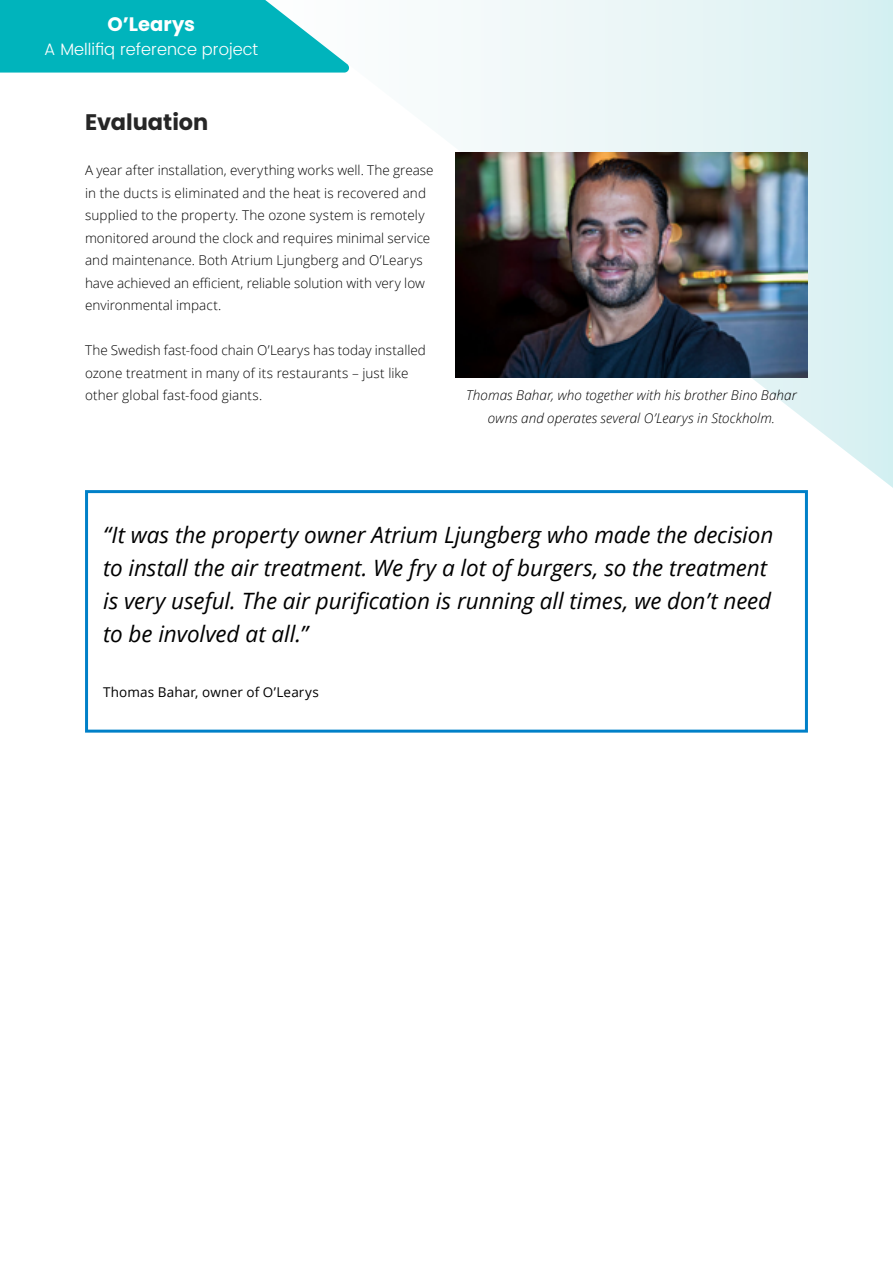
<style>
.page{position:relative;width:893px;height:1263px;background:#fff}
.page>*{position:absolute;margin:0;border:0;box-sizing:border-box;transform-origin:0 0}
.t1{font:italic 22.5px/33px "Open Sans";letter-spacing:-.005em;color:#000}
.t2{font:700 22.5px "Poppins";color:#262626}
.t3{font:700 19.5px "Poppins";color:#fff}
.t4{font:300 16.5px "Poppins";color:#fff}
.t5{font:300 13.5px/22.5px "Open Sans";letter-spacing:.005em;color:#000}
.t6{font:italic 300 13.5px/22.5px "Open Sans";letter-spacing:.005em;color:#000;text-align:center}
.t7{font:13.5px "Open Sans";letter-spacing:.01em;color:#000}
</style>
<div class="page">
<svg style="left:455px;top:0;width:438px;height:488px"></svg>
<svg style="left:0;top:0;width:349px;height:73px;background:#1cbcc3"></svg>
<div style="left:85px;top:490px;width:723px;height:243px;border:3px solid #0080c8"></div>
<img style="left:455px;top:153px;width:353px;height:225px">
<h2 class="t3" style="left:108px;top:13px;width:89px">O’Learys</h2>
<p class="t4" style="left:44px;top:38px;width:215px">A Mellifiq reference project</p>
<h1 class="t2" style="left:85px;top:109px;width:125px">Evaluation</h1>
<p class="t5" style="left:85px;top:159px;width:350px">A year after installation, everything works well. The grease in the ducts is eliminated and the heat is recovered and supplied to the property. The ozone system is remotely monitored around the clock and requires minimal service and maintenance. Both Atrium Ljungberg and O’Learys have achieved an efficient, reliable solution with very low environmental impact.</p>
<p class="t5" style="left:85px;top:339px;width:342px">The Swedish fast-food chain O’Learys has today installed ozone treatment in many of its restaurants – just like other global fast-food giants.</p>
<p class="t6" style="left:466px;top:383px;width:332px">Thomas Bahar, who together with his brother Bino Bahar owns and operates several O’Learys in Stockholm.</p>
<h1 class="t1" style="left:103px;top:517px;width:672px">“It was the property owner Atrium Ljungberg who made the decision to install the air treatment. We fry a lot of burgers, so the treatment is very useful. The air purification is running all times, we don’t need to be involved at all.”</h1>
<p class="t7" style="left:103px;top:683px;width:217px">Thomas Bahar, owner of O’Learys</p>
</div>
